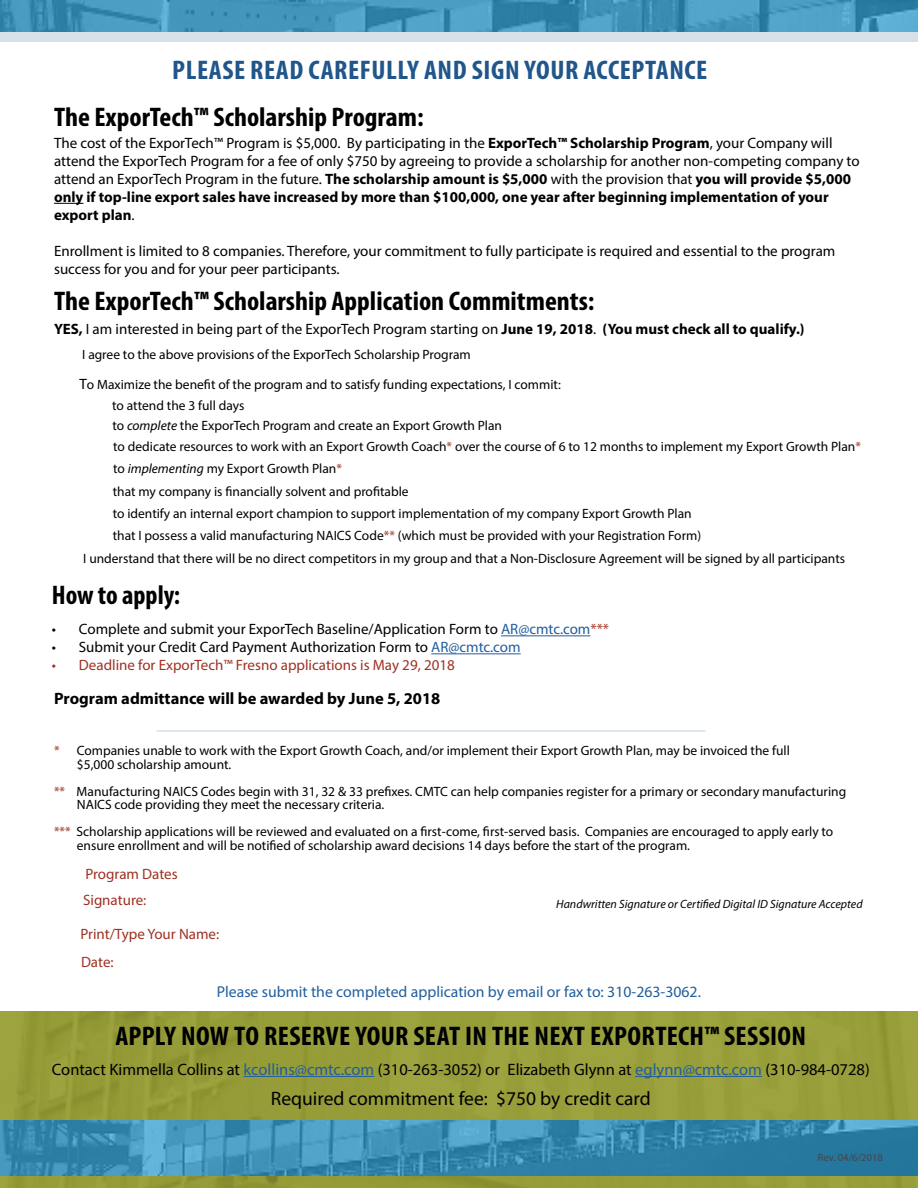
<style>
.page{position:relative;width:918px;height:1188px;background:#fff}
.page>*{position:absolute;margin:0;border:0;box-sizing:border-box;transform-origin:0 0}
.t1{font:700 condensed 27px "Myriad Pro";color:#000;scale:1.05 1}
.t2{font:700 condensed 27px "Myriad Pro";letter-spacing:.02em;color:#20568b;scale:1.05 1}
.t3{font:700 condensed 27px "Myriad Pro";color:#000}
.t4{font:19.5px "Myriad Pro";color:#000}
.t5{font:16.5px "Myriad Pro";color:#000}
.t6{font:700 16.5px "Myriad Pro";color:#000}
.t7{font:15.75px "Myriad Pro";color:#215e9e}
.t8{font:15px/18px "Myriad Pro";color:#000}
.t9{font:15px/26.1px "Myriad Pro";color:#9f3122}
.t10{font:13.5px/13.5px "Myriad Pro";color:#000}
.t11{font:italic 12px "Myriad Pro";color:#000}
.t12{font:10.5px "Myriad Pro";color:#464547}
.s1{font-weight:700}
.s2{font-style:italic}
.s3{color:#9f3122}
.s4{font-size:15px}
.s5{color:#215e9e}
</style>
<div class="page">
<svg style="left:54px;top:203px;width:29px;height:1px"></svg>
<img style="left:1px;top:0;width:917px;height:32px">
<div style="left:1px;top:32px;width:917px;height:9px;background:#d7e0e9"></div>
<div style="left:0;top:1012px;width:918px;height:176px;background:#969d39"></div>
<hr style="left:244px;top:1076px;width:130px;height:1px;background:#215e9e">
<hr style="left:635px;top:1076px;width:127px;height:1px;background:#215e9e">
<img style="left:0;top:1120px;width:918px;height:56px">
<hr style="left:501px;top:635px;width:89px;height:1px;background:#215e9e">
<hr style="left:431px;top:653px;width:90px;height:1px;background:#215e9e">
<hr style="left:157px;top:730px;width:549px;height:2px;background:#d7e0e9">
<h1 class="t2" style="left:172px;top:53px;width:511px">PLEASE READ CAREFULLY AND SIGN YOUR ACCEPTANCE</h1>
<h1 class="t1" style="left:54px;top:100px;width:354px">The ExporTech™ Scholarship Program:</h1>
<p class="t8" style="left:54px;top:134px;width:807px">The cost of the ExporTech™ Program is $5,000. By participating in the <span class="s1">ExporTech™ Scholarship Program</span>, your Company will attend the ExporTech Program for a fee of only $750 by agreeing to provide a scholarship for another non-competing company to attend an ExporTech Program in the future. <span class="s1">The scholarship amount is $5,000</span> with the provision that <span class="s1">you will provide $5,000 only if top-line export sales have increased by more than $100,000, one year after beginning implementation of your export plan</span>.</p>
<p class="t8" style="left:54px;top:242px;width:783px">Enrollment is limited to 8 companies. Therefore, your commitment to fully participate is required and essential to the program success for you and for your peer participants.</p>
<h1 class="t1" style="left:54px;top:284px;width:516px">The ExporTech™ Scholarship Application Commitments:</h1>
<p class="t8" style="left:54px;top:320px;width:752px"><span class="s1">YES,</span> I am interested in being part of the ExporTech Program starting on <span class="s1">June 19, 2018</span>. <span class="s1">(You must check all to qualify.)</span></p>
<p class="t10" style="left:82px;top:347px;width:390px">I agree to the above provisions of the ExporTech Scholarship Program</p>
<p class="t10" style="left:112px;top:399px;width:134px">to attend the 3 full days</p>
<p class="t10" style="left:112px;top:419px;width:391px">to <span class="s2">complete</span> the ExporTech Program and create an Export Growth Plan</p>
<p class="t10" style="left:113px;top:440px;width:749px">to dedicate resources to work with an Export Growth Coach<span class="s3">*</span> over the course of 6 to 12 months to implement my Export Growth Plan<span class="s3">*</span></p>
<p class="t10" style="left:113px;top:462px;width:230px">to <span class="s2">implementing</span> my Export Growth Plan<span class="s3">*</span></p>
<p class="t10" style="left:113px;top:484px;width:297px">that my company is financially solvent and profitable</p>
<p class="t10" style="left:113px;top:507px;width:581px">to identify an internal export champion to support implementation of my company Export Growth Plan</p>
<p class="t10" style="left:113px;top:529px;width:590px">that I possess a valid manufacturing NAICS Code<span class="s3">**</span> (which must be provided with your Registration Form)</p>
<p class="t10" style="left:83px;top:551px;width:763px">I understand that there will be no direct competitors in my group and that a Non-Disclosure Agreement will be signed by all participants</p>
<p class="t10" style="left:79px;top:377px;width:483px"><span class="s4">T</span>o Maximize the benefit of the program and to satisfy funding expectations, I commit:</p>
<h1 class="t3" style="left:52px;top:578px;width:130px">How to apply:</h1>
<p class="t8" style="left:52px;top:620px;width:559px">• Complete and submit your ExporTech Baseline/Application Form to <span class="s5">AR@cmtc.com</span><span class="s3">***</span></p>
<p class="t8" style="left:52px;top:638px;width:470px">• Submit your Credit Card Payment Authorization Form to <span class="s5">AR@cmtc.com</span></p>
<p class="t9" style="left:52px;top:652px;width:404px">• Deadline for ExporTech™ Fresno applications is May 29, 2018</p>
<p class="t6" style="left:54px;top:688px;width:388px">Program admittance will be awarded by June 5, 2018</p>
<p class="t10" style="left:77px;top:744px;width:715px;text-indent:-23px"><span class="s3">*</span> Companies unable to work with the Export Growth Coach, and/or implement their Export Growth Plan, may be invoiced the full $5,000 scholarship amount.</p>
<p class="t10" style="left:77px;top:784px;width:771px;text-indent:-23px"><span class="s3">**</span> Manufacturing NAICS Codes begin with 31, 32 &amp; 33 prefixes. CMTC can help companies register for a primary or secondary manufacturing<br>NAICS code providing they meet the necessary criteria.</p>
<p class="t10" style="left:77px;top:825px;width:758px;text-indent:-23px"><span class="s3">***</span> Scholarship applications will be reviewed and evaluated on a first-come, first-served basis. Companies are encouraged to apply early to ensure enrollment and will be notified of scholarship award decisions 14 days before the start of the program.</p>
<p class="t9" style="left:83px;top:861px;width:96px">Program Dates<br>Signature:</p>
<p class="t9" style="left:80px;top:921px;width:140px">Print/Type Your Name:</p>
<p class="t9" style="left:81px;top:949px;width:34px">Date:</p>
<p class="t11" style="left:556px;top:897px;width:308px">Handwritten Signature or Certified Digital ID Signature Accepted</p>
<p class="t7" style="left:217px;top:982px;width:486px">Please submit the completed application by email or fax to: 310-263-3062.</p>
<h1 class="t1" style="left:115px;top:1019px;width:659px">APPLY NOW TO RESERVE YOUR SEAT IN THE NEXT EXPORTECH™ SESSION</h1>
<p class="t5" style="left:52px;top:1059px;width:819px">Contact Kimmella Collins at <span class="s5">kcollins@cmtc.com</span> (310-263-3052) or Elizabeth Glynn at <span class="s5">eglynn@cmtc.com</span> (310-984-0728)</p>
<h2 class="t4" style="left:271px;top:1086px;width:381px">Required commitment fee: $750 by credit card</h2>
<p class="t12" style="left:818px;top:1151px;width:66px">Rev. 04/6/2018</p>
</div>
